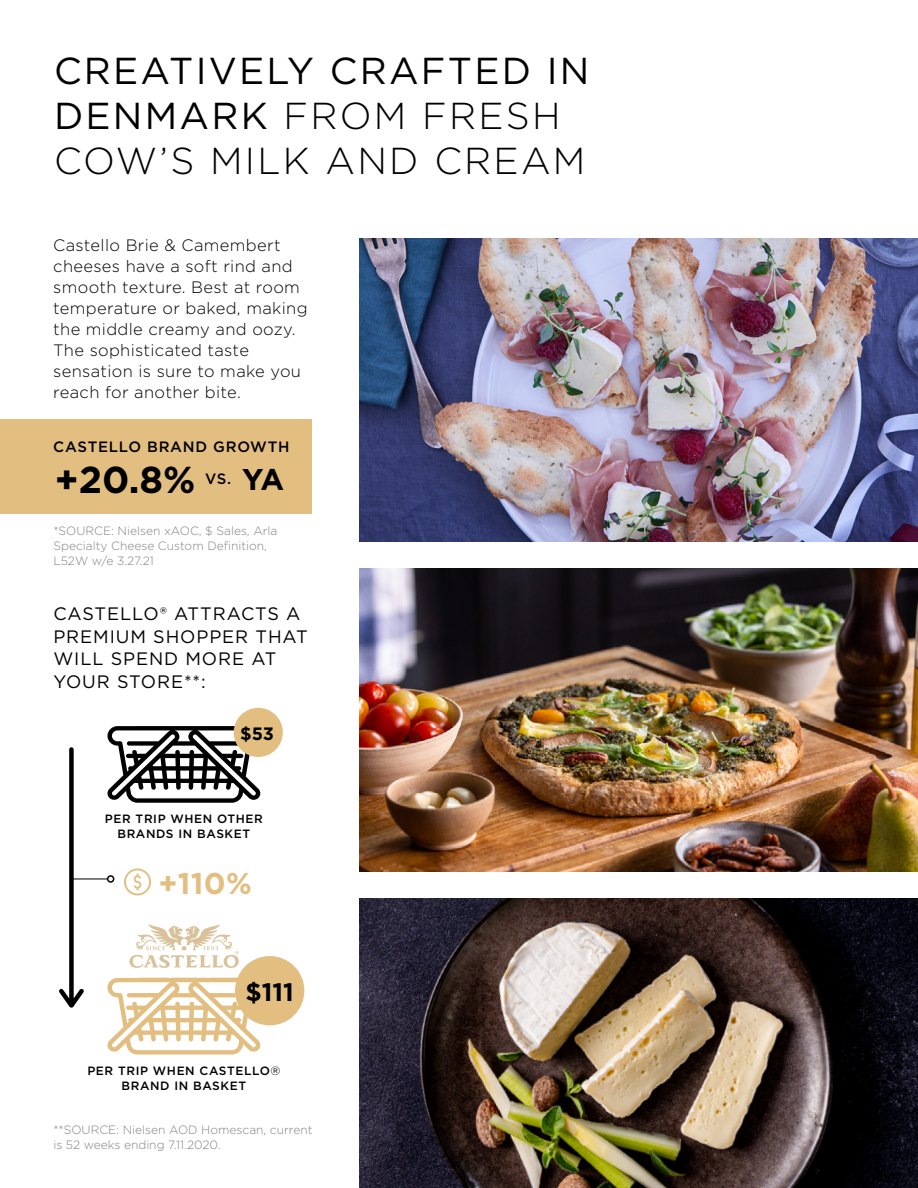
<style>
.page{position:relative;width:918px;height:1188px;background:#fff}
.page>*{position:absolute;margin:0;border:0;box-sizing:border-box;transform-origin:0 0}
.t1{font:37.5px/45px "Gotham";letter-spacing:.06em;color:#000}
.t2{font:700 37.5px "Gotham";color:#000}
.t3{font:700 30px "Gotham";color:#e3be81}
.t4{font:700 25.2px "Gotham";color:#000}
.t5{font:18px/22.5px "Gotham";letter-spacing:.05em;color:#000}
.t6{font:700 17.85px "Gotham";color:#000}
.t7{font:300 16.5px/21px "Gotham";letter-spacing:.02em;color:#000}
.t8{font:500 15px "Gotham";letter-spacing:.05em;color:#000}
.t9{font:300 12px/15px "Gotham";color:#808285}
.t10{font:500 12px/15px "Gotham";letter-spacing:.05em;color:#000;text-align:center}
.s1{font-weight:300}
.s2{font-weight:700;font-size:30px}
.s3{font-weight:400}
</style>
<div class="page">
<img style="left:360px;top:238px;width:558px;height:303px">
<img style="left:360px;top:898px;width:558px;height:290px">
<img style="left:360px;top:568px;width:558px;height:303px">
<svg style="left:107px;top:726px;width:153px;height:77px"></svg>
<svg style="left:107px;top:978px;width:153px;height:77px"></svg>
<svg style="left:59px;top:747px;width:29px;height:261px"></svg>
<div style="left:234px;top:708px;width:49px;height:49px;background:#e3be81;border-radius:50%"></div>
<div style="left:235px;top:956px;width:69px;height:69px;background:#e3be81;border-radius:50%"></div>
<svg style="left:124px;top:868px;width:27px;height:27px"></svg>
<svg style="left:129px;top:924px;width:110px;height:44px"></svg>
<hr style="left:71px;top:879px;width:37px;height:1px;background:#000">
<div style="left:107px;top:875px;width:7px;height:8px;border:2px solid #000;border-radius:50%"></div>
<div style="left:0;top:419px;width:312px;height:95px;background:#e3be81"></div>
<h1 class="t1" style="left:54px;top:47px;width:537px">CREATIVELY CRAFTED IN<br>DENMARK <span class="s1">FROM FRESH<br>COW’S MILK AND CREAM</span></h1>
<p class="t7" style="left:53px;top:235px;width:256px">Castello Brie &amp; Camembert cheeses have a soft rind and smooth texture. Best at room temperature or baked, making the middle creamy and oozy.<br>The sophisticated taste sensation is sure to make you reach for another bite.</p>
<p class="t8" style="left:53px;top:437px;width:238px">CASTELLO BRAND GROWTH</p>
<h1 class="t2" style="left:55px;top:455px;width:142px">+20.8%</h1>
<p class="t8" style="left:205px;top:469px;width:81px">VS. <span class="s2">YA</span></p>
<p class="t9" style="left:53px;top:523px;width:226px">*SOURCE: Nielsen xAOC, $ Sales, Arla<br>Specialty Cheese Custom Definition,<br>L52W w/e 3.27.21</p>
<p class="t5" style="left:53px;top:602px;width:256px">CASTELLO® ATTRACTS A<br>PREMIUM SHOPPER THAT<br>WILL SPEND MORE AT<br>YOUR STORE**:</p>
<p class="t6" style="left:240px;top:721px;width:35px">$53</p>
<p class="t10" style="left:105px;top:811px;width:159px">PER TRIP WHEN OTHER<br>BRANDS IN BASKET</p>
<h2 class="t3" style="left:158px;top:863px;width:95px">+110%</h2>
<h3 class="t4" style="left:246px;top:975px;width:50px">$111</h3>
<p class="t10" style="left:87px;top:1064px;width:195px">PER TRIP WHEN CASTELLO<span class="s3">®<br></span>BRAND IN BASKET</p>
<p class="t9" style="left:53px;top:1122px;width:261px">**SOURCE: Nielsen AOD Homescan, current is 52 weeks ending 7.11.2020.</p>
</div>
